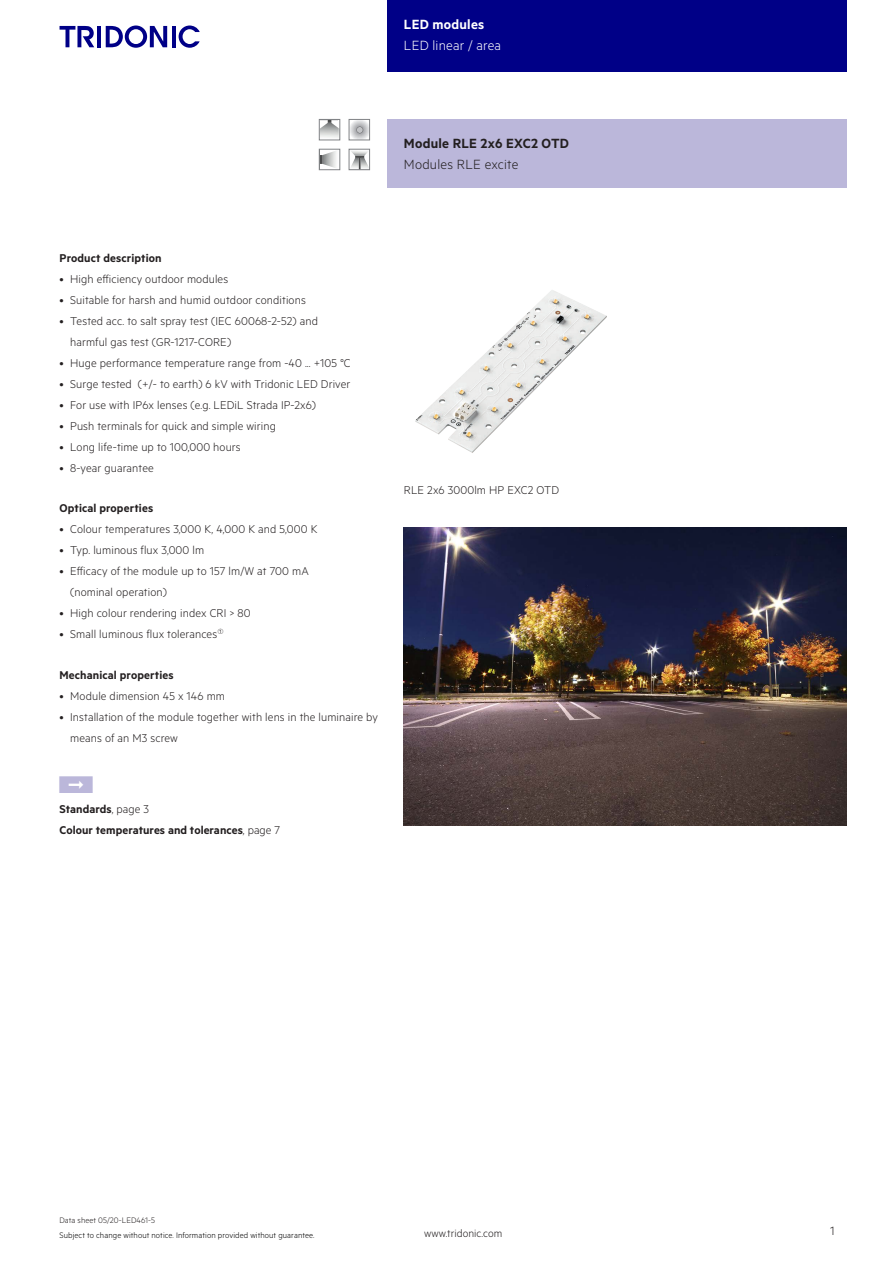
<style>
.page{position:relative;width:893px;height:1263px;background:#fff}
.page>*{position:absolute;margin:0;border:0;box-sizing:border-box;transform-origin:0 0}
.t1{font:600 15px "Metric";letter-spacing:.015em;color:#231f20}
.t2{font:300 15px "Metric";letter-spacing:.015em;color:#231f20}
.t3{font:300 15px "Metric";letter-spacing:.015em;color:#fff}
.t4{font:600 15px "Metric";letter-spacing:.015em;color:#fff}
.t5{font:300 13.5px "Metric";color:#231f20}
.t6{font:300 12.75px/21px "Metric";letter-spacing:.01em;color:#231f20}
.t7{font:600 12.75px/21.3px "Metric";letter-spacing:.01em;color:#231f20}
.t8{font:300 12px "Metric";letter-spacing:.005em;color:#231f20}
.t9{font:300 9px "Metric";letter-spacing:.01em;color:#000}
.t10{font:300 9px "Metric";letter-spacing:.005em;color:#231f20}
.s1{font-weight:300}
</style>
<div class="page">
<div style="left:387px;top:0;width:459px;height:72px;background:#000087"></div>
<hr style="left:97px;top:26px;width:4px;height:21px;background:#000087">
<svg style="left:106px;top:26px;width:61px;height:22px"></svg>
<hr style="left:172px;top:26px;width:3px;height:21px;background:#000087">
<svg style="left:179px;top:26px;width:21px;height:22px"></svg>
<svg style="left:60px;top:26px;width:34px;height:21px"></svg>
<div style="left:387px;top:119px;width:459px;height:68px;background:#bbb7da"></div>
<img style="left:415px;top:290px;width:192px;height:163px">
<img style="left:404px;top:527px;width:442px;height:298px">
<svg style="left:321px;top:151px;width:16px;height:17px"></svg>
<div style="left:319px;top:149px;width:21px;height:21px;border:1px solid #808285"></div>
<svg style="left:321px;top:121px;width:17px;height:17px"></svg>
<div style="left:319px;top:119px;width:21px;height:21px;border:1px solid #808285"></div>
<svg style="left:351px;top:151px;width:17px;height:17px"></svg>
<div style="left:349px;top:149px;width:21px;height:21px;border:1px solid #808285"></div>
<div style="left:349px;top:119px;width:21px;height:21px;background:#f6f6f7;border-radius:50%"></div>
<div style="left:349px;top:120px;width:21px;height:20px;background:#efeff0;border-radius:50%"></div>
<div style="left:350px;top:120px;width:20px;height:20px;background:#f4f5f5;border-radius:50%"></div>
<div style="left:350px;top:120px;width:19px;height:20px;background:#ebebec;border-radius:50%"></div>
<div style="left:350px;top:120px;width:19px;height:19px;background:#f0f1f2;border-radius:50%"></div>
<div style="left:350px;top:121px;width:19px;height:18px;background:#e4e5e7;border-radius:50%"></div>
<div style="left:351px;top:121px;width:18px;height:18px;background:#dedfe1;border-radius:50%"></div>
<div style="left:351px;top:121px;width:17px;height:17px;background:#dcdddf;border-radius:50%"></div>
<div style="left:352px;top:122px;width:16px;height:16px;background:#d4d5d7;border-radius:50%"></div>
<div style="left:352px;top:123px;width:15px;height:14px;background:#cecfd1;border-radius:50%"></div>
<div style="left:353px;top:123px;width:14px;height:14px;background:#c8c9cb;border-radius:50%"></div>
<div style="left:353px;top:123px;width:13px;height:14px;background:#c7c8ca;border-radius:50%"></div>
<div style="left:353px;top:123px;width:13px;height:13px;background:#cdced0;border-radius:50%"></div>
<div style="left:353px;top:124px;width:13px;height:12px;background:#c4c5c7;border-radius:50%"></div>
<div style="left:354px;top:124px;width:12px;height:12px;background:#bebfc2;border-radius:50%"></div>
<div style="left:354px;top:124px;width:11px;height:12px;background:#bbbcbf;border-radius:50%"></div>
<div style="left:354px;top:124px;width:11px;height:11px;background:#babbbe;border-radius:50%"></div>
<div style="left:354px;top:125px;width:11px;height:10px;background:#b5b6ba;border-radius:50%"></div>
<div style="left:355px;top:125px;width:10px;height:10px;background:#babbbe;border-radius:50%"></div>
<div style="left:355px;top:125px;width:9px;height:10px;background:#b0b1b5;border-radius:50%"></div>
<div style="left:355px;top:125px;width:9px;height:9px;background:#afb0b4;border-radius:50%"></div>
<div style="left:355px;top:126px;width:9px;height:8px;background:#b5b6b9;border-radius:50%"></div>
<svg style="left:356px;top:126px;width:8px;height:8px"></svg>
<svg style="left:356px;top:127px;width:7px;height:6px"></svg>
<div style="left:349px;top:119px;width:21px;height:21px;border:1px solid #808285"></div>
<p class="t4" style="left:404px;top:15px;width:82px">LED modules</p>
<p class="t3" style="left:404px;top:37px;width:99px">LED linear / area</p>
<p class="t1" style="left:404px;top:134px;width:166px">Module RLE 2x6 EXC2 OTD</p>
<p class="t2" style="left:404px;top:156px;width:116px">Modules RLE excite</p>
<p class="t7" style="left:60px;top:247px;width:104px">Product description</p>
<p class="t6" style="left:60px;top:267px;width:170px">• High efficiency outdoor modules</p>
<p class="t6" style="left:60px;top:288px;width:248px">• Suitable for harsh and humid outdoor conditions</p>
<p class="t6" style="left:70px;top:309px;width:249px;text-indent:-11px">• Tested acc. to salt spray test (IEC 60068-2-52) and harmful gas test (GR-1217-CORE)</p>
<p class="t6" style="left:60px;top:351px;width:293px">• Huge performance temperature range from -40 ... +105 °C</p>
<p class="t6" style="left:60px;top:372px;width:292px">• Surge tested (+/- to earth) 6 kV with Tridonic LED Driver</p>
<p class="t6" style="left:60px;top:393px;width:258px">• For use with IP6x lenses (e.g. LEDiL Strada IP-2x6)</p>
<p class="t6" style="left:60px;top:414px;width:218px">• Push terminals for quick and simple wiring</p>
<p class="t6" style="left:60px;top:436px;width:183px">• Long life-time up to 100,000 hours</p>
<p class="t6" style="left:60px;top:457px;width:96px">• 8-year guarantee</p>
<p class="t7" style="left:60px;top:497px;width:95px">Optical properties</p>
<p class="t6" style="left:60px;top:518px;width:260px">• Colour temperatures 3,000 K, 4,000 K and 5,000 K</p>
<p class="t6" style="left:60px;top:539px;width:146px">• Typ. luminous flux 3,000 lm</p>
<p class="t6" style="left:70px;top:560px;width:240px;text-indent:-11px">• Efficacy of the module up to 157 lm/W at 700 mA (nominal operation)</p>
<p class="t6" style="left:60px;top:602px;width:193px">• High colour rendering index CRI &gt; 80</p>
<p class="t6" style="left:60px;top:623px;width:159px">• Small luminous flux tolerances</p>
<p class="t7" style="left:60px;top:664px;width:116px">Mechanical properties</p>
<p class="t6" style="left:60px;top:685px;width:167px">• Module dimension 45 x 146 mm</p>
<p class="t6" style="left:70px;top:706px;width:309px;text-indent:-11px">• Installation of the module together with lens in the luminaire by means of an M3 screw</p>
<p class="t7" style="left:60px;top:798px;width:222px">Standards<span class="s1">, page 3<br></span>Colour temperatures and tolerances<span class="s1">, page 7</span></p>
<p class="t6" style="left:404px;top:479px;width:157px">RLE 2x6 3000lm HP EXC2 OTD</p>
<p class="t10" style="left:60px;top:1215px;width:97px">Data sheet 05/20-LED461-5</p>
<p class="t9" style="left:60px;top:1229px;width:257px">Subject to change without notice. Information provided without guarantee.</p>
<p class="t8" style="left:424px;top:1227px;width:80px">www.tridonic.com</p>
<p class="t5" style="left:830px;top:1223px;width:6px">1</p>
</div>
